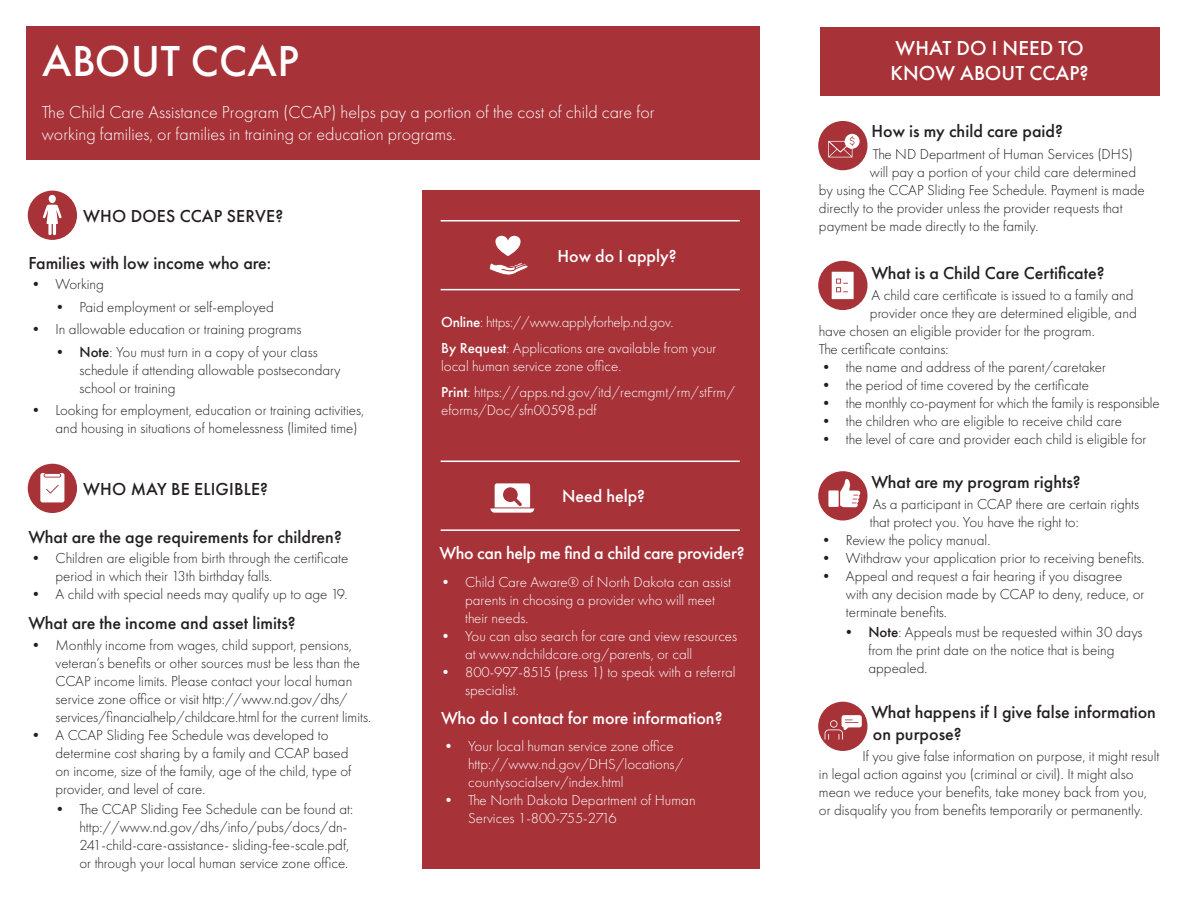
<style>
.page{position:relative;width:1188px;height:918px;background:#fff}
.page>*{position:absolute;margin:0;border:0;box-sizing:border-box;transform-origin:0 0}
.t1{font:500 45px "Futura PT";letter-spacing:.01em;color:#fff}
.t2{font:500 21px "Futura PT";letter-spacing:.01em;color:#fff}
.t3{font:500 18px/21.6px "Futura PT";color:#231f20}
.t4{font:300 18px/21.6px "Futura PT";color:#fff}
.t5{font:500 18px "Futura PT";color:#fff}
.t6{font:300 15px/18px "Futura PT";color:#231f20}
.t7{font:300 15px/18px "Futura PT";color:#fff}
.s1{font-weight:500}
</style>
<div class="page">
<div style="left:26px;top:26px;width:733px;height:134px;background:#a73339"></div>
<div style="left:422px;top:190px;width:337px;height:679px;background:#a73339"></div>
<div style="left:28px;top:191px;width:49px;height:49px;background:#a73339;border-radius:50%"></div>
<div style="left:49px;top:195px;width:7px;height:8px;background:#fff;border-radius:50%"></div>
<svg style="left:43px;top:205px;width:19px;height:30px"></svg>
<svg style="left:489px;top:235px;width:39px;height:40px"></svg>
<svg style="left:491px;top:483px;width:43px;height:30px"></svg>
<hr style="left:491px;top:508px;width:43px;height:1px;background:#a73339">
<div style="left:28px;top:464px;width:49px;height:49px;background:#a73339;border-radius:50%"></div>
<div style="left:40px;top:473px;width:24px;height:29px;background:#fff;border-radius:2px"></div>
<svg style="left:44px;top:473px;width:17px;height:5px"></svg>
<svg style="left:46px;top:485px;width:13px;height:9px"></svg>
<hr style="left:441px;top:220px;width:299px;height:1px;background:#fff">
<hr style="left:441px;top:461px;width:299px;height:1px;background:#fff">
<hr style="left:441px;top:289px;width:299px;height:1px;background:#fff">
<hr style="left:441px;top:529px;width:299px;height:2px;background:#fff">
<div style="left:820px;top:27px;width:340px;height:68px;background:#a73339"></div>
<div style="left:818px;top:121px;width:50px;height:49px;background:#a73339;border-radius:50%"></div>
<svg style="left:828px;top:134px;width:32px;height:23px"></svg>
<div style="left:818px;top:261px;width:50px;height:49px;background:#a73339;border-radius:50%"></div>
<div style="left:832px;top:272px;width:22px;height:27px;background:#fff"></div>
<svg style="left:836px;top:279px;width:12px;height:13px"></svg>
<div style="left:818px;top:471px;width:50px;height:49px;background:#a73339;border-radius:50%"></div>
<svg style="left:828px;top:479px;width:32px;height:28px"></svg>
<div style="left:818px;top:702px;width:50px;height:49px;background:#a73339;border-radius:50%"></div>
<svg style="left:825px;top:715px;width:37px;height:25px"></svg>
<p class="t1" style="left:42px;top:34px;width:259px">ABOUT CCAP</p>
<p class="t4" style="left:42px;top:101px;width:614px">The Child Care Assistance Program (CCAP) helps pay a portion of the cost of child care for working families, or families in training or education programs.</p>
<p class="t3" style="left:83px;top:205px;width:202px">WHO DOES CCAP SERVE?</p>
<p class="t3" style="left:29px;top:253px;width:244px">Families with low income who are:</p>
<p class="t5" style="left:558px;top:245px;width:121px">How do I apply?</p>
<p class="t6" style="left:28px;top:275px;width:77px">• Working</p>
<p class="t6" style="left:52px;top:298px;width:223px">• Paid employment or self-employed</p>
<p class="t6" style="left:28px;top:320px;width:274px">• In allowable education or training programs</p>
<p class="t6" style="left:80px;top:343px;width:263px;text-indent:-27px"><span class="s1">• Note</span>: You must turn in a copy of your class schedule if attending allowable postsecondary school or training</p>
<p class="t6" style="left:56px;top:401px;width:310px;text-indent:-27px">• Looking for employment, education or training activities, and housing in situations of homelessness (limited time)</p>
<p class="t3" style="left:83px;top:478px;width:186px">WHO MAY BE ELIGIBLE?</p>
<p class="t3" style="left:29px;top:526px;width:315px">What are the age requirements for children?</p>
<p class="t6" style="left:56px;top:549px;width:294px;text-indent:-27px">• Children are eligible from birth through the certificate period in which their 13th birthday falls.</p>
<p class="t6" style="left:28px;top:585px;width:321px">• A child with special needs may qualify up to age 19.</p>
<p class="t6" style="left:56px;top:636px;width:317px;text-indent:-27px">• Monthly income from wages, child support, pensions, veteran’s benefits or other sources must be less than the CCAP income limits. Please contact your local human service zone office or visit http://www.nd.gov/dhs/ services/financialhelp/childcare.html for the current limits.</p>
<p class="t6" style="left:56px;top:726px;width:297px;text-indent:-27px">• A CCAP Sliding Fee Schedule was developed to determine cost sharing by a family and CCAP based on income, size of the family, age of the child, type of provider, and level of care.</p>
<p class="t6" style="left:80px;top:800px;width:275px;text-indent:-27px">• The CCAP Sliding Fee Schedule can be found at: http://www.nd.gov/dhs/info/pubs/docs/dn-241-child-care-assistance- sliding-fee-scale.pdf, or through your local human service zone office.</p>
<p class="t3" style="left:29px;top:612px;width:269px">What are the income and asset limits?</p>
<p class="t7" style="left:441px;top:313px;width:234px"><span class="s1">Online</span>: https://www.applyforhelp.nd.gov.</p>
<p class="t7" style="left:441px;top:339px;width:277px"><span class="s1">By Request</span>: Applications are available from your local human service zone office.</p>
<p class="t7" style="left:441px;top:383px;width:295px"><span class="s1">Print</span>: https://apps.nd.gov/itd/recmgmt/rm/stFrm/ eforms/Doc/sfn00598.pdf</p>
<p class="t5" style="left:562px;top:485px;width:85px">Need help?</p>
<p class="t5" style="left:440px;top:543px;width:306px">Who can help me find a child care provider?</p>
<p class="t7" style="left:465px;top:573px;width:267px;text-indent:-27px">• Child Care Aware® of North Dakota can assist parents in choosing a provider who will meet their needs.</p>
<p class="t7" style="left:465px;top:627px;width:274px;text-indent:-27px">• You can also search for care and view resources at www.ndchildcare.org/parents, or call</p>
<p class="t7" style="left:465px;top:663px;width:272px;text-indent:-27px">• 800-997-8515 (press 1) to speak with a referral specialist.</p>
<p class="t5" style="left:441px;top:707px;width:283px">Who do I contact for more information?</p>
<p class="t7" style="left:468px;top:737px;width:217px;text-indent:-27px">• Your local human service zone office http://www.nd.gov/DHS/locations/ countysocialserv/index.html</p>
<p class="t7" style="left:468px;top:791px;width:229px;text-indent:-27px">• The North Dakota Department of Human<br>Services 1-800-755-2716</p>
<p class="t2" style="left:895px;top:36px;width:190px">WHAT DO I NEED TO</p>
<p class="t2" style="left:891px;top:61px;width:200px">KNOW ABOUT CCAP?</p>
<p class="t3" style="left:871px;top:121px;width:193px">How is my child care paid?</p>
<p class="t6" style="left:873px;top:145px;width:261px">The ND Department of Human Services (DHS)</p>
<p class="t6" style="left:870px;top:163px;width:268px">will pay a portion of your child care determined</p>
<p class="t6" style="left:819px;top:181px;width:327px">by using the CCAP Sliding Fee Schedule. Payment is made</p>
<p class="t6" style="left:819px;top:199px;width:305px">directly to the provider unless the provider requests that</p>
<p class="t6" style="left:819px;top:217px;width:221px">payment be made directly to the family.</p>
<p class="t3" style="left:871px;top:262px;width:235px">What is a Child Care Certificate?</p>
<p class="t6" style="left:871px;top:287px;width:264px">A child care certificate is issued to a family and</p>
<p class="t6" style="left:870px;top:305px;width:268px">provider once they are determined eligible, and</p>
<p class="t6" style="left:819px;top:323px;width:277px">have chosen an eligible provider for the program.</p>
<p class="t6" style="left:819px;top:341px;width:131px">The certificate contains:</p>
<p class="t6" style="left:819px;top:359px;width:289px">• the name and address of the parent/caretaker</p>
<p class="t6" style="left:819px;top:377px;width:272px">• the period of time covered by the certificate</p>
<p class="t6" style="left:819px;top:395px;width:342px">• the monthly co-payment for which the family is responsible</p>
<p class="t6" style="left:819px;top:413px;width:305px">• the children who are eligible to receive child care</p>
<p class="t6" style="left:819px;top:431px;width:329px">• the level of care and provider each child is eligible for</p>
<p class="t3" style="left:871px;top:471px;width:211px">What are my program rights?</p>
<p class="t6" style="left:870px;top:495px;width:271px">As a participant in CCAP there are certain rights that protect you. You have the right to:</p>
<p class="t6" style="left:819px;top:531px;width:173px">• Review the policy manual.</p>
<p class="t6" style="left:819px;top:549px;width:327px">• Withdraw your application prior to receiving benefits.</p>
<p class="t6" style="left:846px;top:567px;width:300px;text-indent:-27px">• Appeal and request a fair hearing if you disagree with any decision made by CCAP to deny, reduce, or terminate benefits.</p>
<p class="t6" style="left:868px;top:623px;width:276px;text-indent:-27px"><span class="s1">• Note</span>: Appeals must be requested within 30 days from the print date on the notice that is being appealed.</p>
<p class="t3" style="left:871px;top:701px;width:286px">What happens if I give false information on purpose?</p>
<p class="t6" style="left:819px;top:747px;width:342px;text-indent:44px">If you give false information on purpose, it might result in legal action against you (criminal or civil). It might also mean we reduce your benefits, take money back from you, or disqualify you from benefits temporarily or permanently.</p>
</div>
